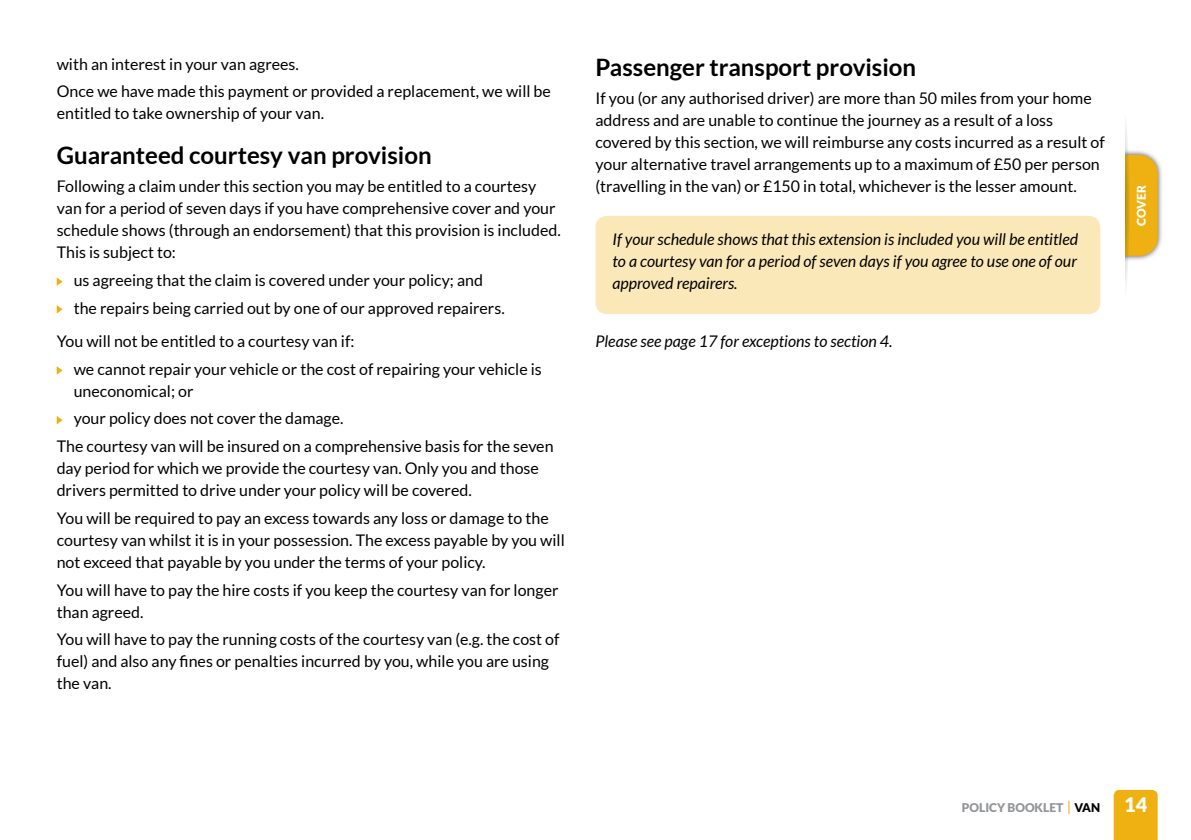
<style>
.page{position:relative;width:1191px;height:840px;background:#fff}
.page>*{position:absolute;margin:0;border:0;box-sizing:border-box;transform-origin:0 0}
.t1{font:700 24px "Lato";color:#000}
.t2{font:16px/22px "Lato";color:#000}
.t3{font:italic 16px/22px "Lato";color:#000;text-align:justify}
.t4{font:900 12px "Lato";color:#939598}
.t5{font:900 12px "Lato";color:#fff}
.s1{font-size:18px;color:#eeb111}
.s2{color:#000}
.s3{font-size:20px;color:#fff}
</style>
<div class="page">
<div style="left:1113px;top:789px;width:44px;height:50px;background:#eeb111"></div>
<div style="left:1112px;top:149px;width:51px;height:113px;background:#000;opacity:.75"></div>
<div style="left:1128px;top:155px;width:29px;height:101px;background:#eeb111"></div>
<svg style="left:1116px;top:108px;width:13px;height:195px"></svg>
<div style="left:1099px;top:91px;width:25px;height:226px;background:#fff"></div>
<svg style="left:57px;top:277px;width:6px;height:9px"></svg>
<svg style="left:57px;top:305px;width:6px;height:8px"></svg>
<svg style="left:57px;top:366px;width:6px;height:8px"></svg>
<svg style="left:57px;top:416px;width:6px;height:8px"></svg>
<div style="left:595px;top:216px;width:505px;height:98px;background:#fae8b8;border-radius:11px"></div>
<p class="t2" style="left:57px;top:50px;width:496px;line-height:27.6px">with an interest in your van agrees.<br>Once we have made this payment or provided a replacement, we will be</p>
<p class="t2" style="left:57px;top:102px;width:269px">entitled to take ownership of your van.</p>
<h1 class="t1" style="left:57px;top:142px;width:376px">Guaranteed courtesy van provision</h1>
<p class="t2" style="left:57px;top:175px;width:505px">Following a claim under this section you may be entitled to a courtesy van for a period of seven days if you have comprehensive cover and your schedule shows (through an endorsement) that this provision is included.<br>This is subject to:</p>
<p class="t2" style="left:74px;top:266px;width:432px;line-height:27.6px">us agreeing that the claim is covered under your policy; and the repairs being carried out by one of our approved repairers.</p>
<p class="t2" style="left:74px;top:327px;width:470px;line-height:27.6px;text-indent:-17px">You will not be entitled to a courtesy van if:<br>we cannot repair your vehicle or the cost of repairing your vehicle is</p>
<p class="t2" style="left:74px;top:379px;width:121px">uneconomical; or</p>
<p class="t2" style="left:74px;top:407px;width:271px">your policy does not cover the damage.</p>
<p class="t2" style="left:57px;top:435px;width:498px">The courtesy van will be insured on a comprehensive basis for the seven</p>
<p class="t2" style="left:57px;top:457px;width:484px">day period for which we provide the courtesy van. Only you and those drivers permitted to drive under your policy will be covered.</p>
<p class="t2" style="left:57px;top:506px;width:509px">You will be required to pay an excess towards any loss or damage to the courtesy van whilst it is in your possession. The excess payable by you will not exceed that payable by you under the terms of your policy.</p>
<p class="t2" style="left:57px;top:578px;width:503px">You will have to pay the hire costs if you keep the courtesy van for longer than agreed.</p>
<p class="t2" style="left:57px;top:628px;width:504px">You will have to pay the running costs of the courtesy van (e.g. the cost of fuel) and also any fines or penalties incurred by you, while you are using the van.</p>
<h1 class="t1" style="left:595px;top:54px;width:322px">Passenger transport provision</h1>
<p class="t2" style="left:595px;top:87px;width:511px">If you (or any authorised driver) are more than 50 miles from your home address and are unable to continue the journey as a result of a loss covered by this section, we will reimburse any costs incurred as a result of your alternative travel arrangements up to a maximum of £50 per person (travelling in the van) or £150 in total, whichever is the lesser amount.</p>
<p class="t3" style="left:612px;top:229px;width:467px">If your schedule shows that this extension is included you will be entitled to a courtesy van for a period of seven days if you agree to use one of our approved repairers.</p>
<p class="t3" style="left:595px;top:331px;width:298px">Please see page 17 for exceptions to section 4.</p>
<p class="t5" style="left:1134px;top:226px;width:41px;rotate:-90deg">COVER</p>
<p class="t4" style="left:962px;top:799px;width:187px">POLICY BOOKLET <span class="s1">I</span> <span class="s2">VAN</span> <span class="s3">14</span></p>
</div>
